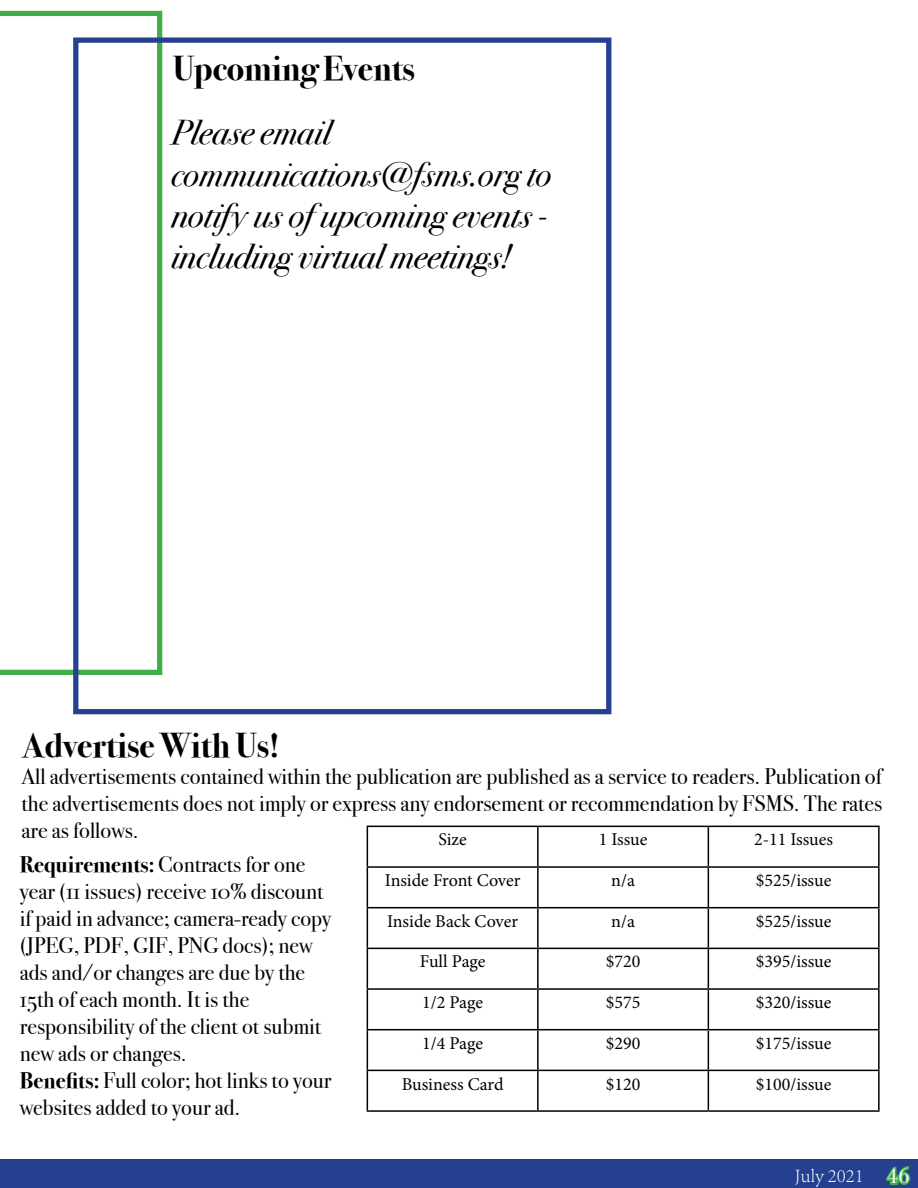
<style>
.page{position:relative;width:918px;height:1188px;background:#fff}
.page>*{position:absolute;margin:0;border:0;box-sizing:border-box;transform-origin:0 0}
.t1{font:italic 34.5px/41.4px "Bodoni Svty Two OSITCTT";color:#000}
.t2{font:700 34.5px "Bodoni Svty Two OSITCTT";color:#000}
.t3{font:22.5px/27px "Bodoni Svty Two OSITCTT";color:#000;text-align:justify}
.t4{font:300 19.5px "Adobe Song Std";color:#fff}
.t5{font:18px "Minion Pro";letter-spacing:-.005em;color:#000}
.s1{font-weight:700}
.s2{font-family:"Bodoni URW";font-size:22.5px;color:#41ad49}
</style>
<div class="page">
<div style="left:0;top:1160px;width:918px;height:28px;background:#25408f"></div>
<svg style="left:0;top:11px;width:162px;height:664px"></svg>
<div style="left:73px;top:38px;width:538px;height:676px;border:5px solid #25408f"></div>
<hr style="left:367px;top:826px;width:171px;height:1px;background:#000">
<hr style="left:367px;top:827px;width:1px;height:39px;background:#000">
<hr style="left:538px;top:826px;width:170px;height:1px;background:#000">
<hr style="left:537px;top:827px;width:2px;height:39px;background:#000">
<hr style="left:708px;top:826px;width:172px;height:1px;background:#000">
<hr style="left:708px;top:827px;width:1px;height:39px;background:#000">
<hr style="left:878px;top:827px;width:2px;height:39px;background:#000">
<hr style="left:367px;top:866px;width:171px;height:2px;background:#000">
<hr style="left:367px;top:868px;width:1px;height:39px;background:#000">
<hr style="left:538px;top:866px;width:170px;height:2px;background:#000">
<hr style="left:537px;top:868px;width:2px;height:39px;background:#000">
<hr style="left:708px;top:866px;width:172px;height:2px;background:#000">
<hr style="left:708px;top:868px;width:1px;height:39px;background:#000">
<hr style="left:878px;top:868px;width:2px;height:39px;background:#000">
<hr style="left:367px;top:907px;width:171px;height:1px;background:#000">
<hr style="left:367px;top:908px;width:1px;height:40px;background:#000">
<hr style="left:538px;top:907px;width:170px;height:1px;background:#000">
<hr style="left:537px;top:908px;width:2px;height:40px;background:#000">
<hr style="left:708px;top:907px;width:172px;height:1px;background:#000">
<hr style="left:708px;top:908px;width:1px;height:40px;background:#000">
<hr style="left:878px;top:908px;width:2px;height:40px;background:#000">
<hr style="left:367px;top:948px;width:171px;height:1px;background:#000">
<hr style="left:367px;top:949px;width:1px;height:39px;background:#000">
<hr style="left:538px;top:948px;width:170px;height:1px;background:#000">
<hr style="left:537px;top:949px;width:2px;height:39px;background:#000">
<hr style="left:708px;top:948px;width:172px;height:1px;background:#000">
<hr style="left:708px;top:949px;width:1px;height:39px;background:#000">
<hr style="left:878px;top:949px;width:2px;height:39px;background:#000">
<hr style="left:367px;top:988px;width:171px;height:2px;background:#000">
<hr style="left:367px;top:990px;width:1px;height:39px;background:#000">
<hr style="left:538px;top:988px;width:170px;height:2px;background:#000">
<hr style="left:537px;top:990px;width:2px;height:39px;background:#000">
<hr style="left:708px;top:988px;width:172px;height:2px;background:#000">
<hr style="left:708px;top:990px;width:1px;height:39px;background:#000">
<hr style="left:878px;top:990px;width:2px;height:39px;background:#000">
<hr style="left:367px;top:1029px;width:171px;height:1px;background:#000">
<hr style="left:367px;top:1030px;width:1px;height:40px;background:#000">
<hr style="left:538px;top:1029px;width:170px;height:1px;background:#000">
<hr style="left:537px;top:1030px;width:2px;height:40px;background:#000">
<hr style="left:708px;top:1029px;width:172px;height:1px;background:#000">
<hr style="left:708px;top:1030px;width:1px;height:40px;background:#000">
<hr style="left:878px;top:1030px;width:2px;height:40px;background:#000">
<hr style="left:367px;top:1070px;width:171px;height:1px;background:#000">
<hr style="left:367px;top:1071px;width:1px;height:39px;background:#000">
<hr style="left:538px;top:1070px;width:170px;height:1px;background:#000">
<hr style="left:537px;top:1071px;width:2px;height:39px;background:#000">
<hr style="left:708px;top:1070px;width:172px;height:1px;background:#000">
<hr style="left:708px;top:1071px;width:1px;height:39px;background:#000">
<hr style="left:878px;top:1071px;width:2px;height:39px;background:#000">
<hr style="left:367px;top:1110px;width:171px;height:2px;background:#000">
<hr style="left:538px;top:1110px;width:170px;height:2px;background:#000">
<hr style="left:708px;top:1110px;width:172px;height:2px;background:#000">
<h1 class="t2" style="left:173px;top:49px;width:244px">Upcoming Events</h1>
<h1 class="t1" style="left:171px;top:112px;width:382px">Please email communications@fsms.org to notify us of upcoming events - including virtual meetings!</h1>
<h1 class="t2" style="left:22px;top:725px;width:260px">Advertise With Us!</h1>
<p class="t3" style="left:22px;top:763px;width:862px">All advertisements contained within the publication are published as a service to readers. Publication of the advertisements does not imply or express any endorsement or recommendation by FSMS. The rates are as follows.</p>
<p class="t3" style="left:20px;top:851px;width:313px;text-align:left"><span class="s1">Requirements:</span> Contracts for one year (11 issues) receive 10% discount if paid in advance; camera-ready copy (JPEG, PDF, GIF, PNG docs); new ads and/or changes are due by the<br>15th of each month. It is the responsibility of the client ot submit new ads or changes.<br><span class="s1">Benefits:</span> Full color; hot links to your websites added to your ad.</p>
<p class="t5" style="left:438px;top:828px;width:30px">Size</p>
<p class="t5" style="left:599px;top:828px;width:50px">1 Issue</p>
<p class="t5" style="left:754px;top:828px;width:81px">2-11 Issues</p>
<p class="t5" style="left:385px;top:868px;width:137px">Inside Front Cover</p>
<p class="t5" style="left:611px;top:868px;width:25px">n/a</p>
<p class="t5" style="left:756px;top:868px;width:77px">$525/issue</p>
<p class="t5" style="left:387px;top:909px;width:133px">Inside Back Cover</p>
<p class="t5" style="left:611px;top:909px;width:25px">n/a</p>
<p class="t5" style="left:756px;top:909px;width:77px">$525/issue</p>
<p class="t5" style="left:420px;top:950px;width:67px">Full Page</p>
<p class="t5" style="left:606px;top:950px;width:36px">$720</p>
<p class="t5" style="left:756px;top:950px;width:77px">$395/issue</p>
<p class="t5" style="left:422px;top:990px;width:62px">1/2 Page</p>
<p class="t5" style="left:606px;top:990px;width:36px">$575</p>
<p class="t5" style="left:756px;top:990px;width:77px">$320/issue</p>
<p class="t5" style="left:422px;top:1031px;width:62px">1/4 Page</p>
<p class="t5" style="left:606px;top:1031px;width:36px">$290</p>
<p class="t5" style="left:756px;top:1031px;width:77px">$175/issue</p>
<p class="t5" style="left:402px;top:1072px;width:103px">Business Card</p>
<p class="t5" style="left:606px;top:1072px;width:36px">$120</p>
<p class="t5" style="left:756px;top:1072px;width:77px">$100/issue</p>
<p class="t4" style="left:795px;top:1164px;width:117px">July 2021 <span class="s2">46</span></p>
</div>
